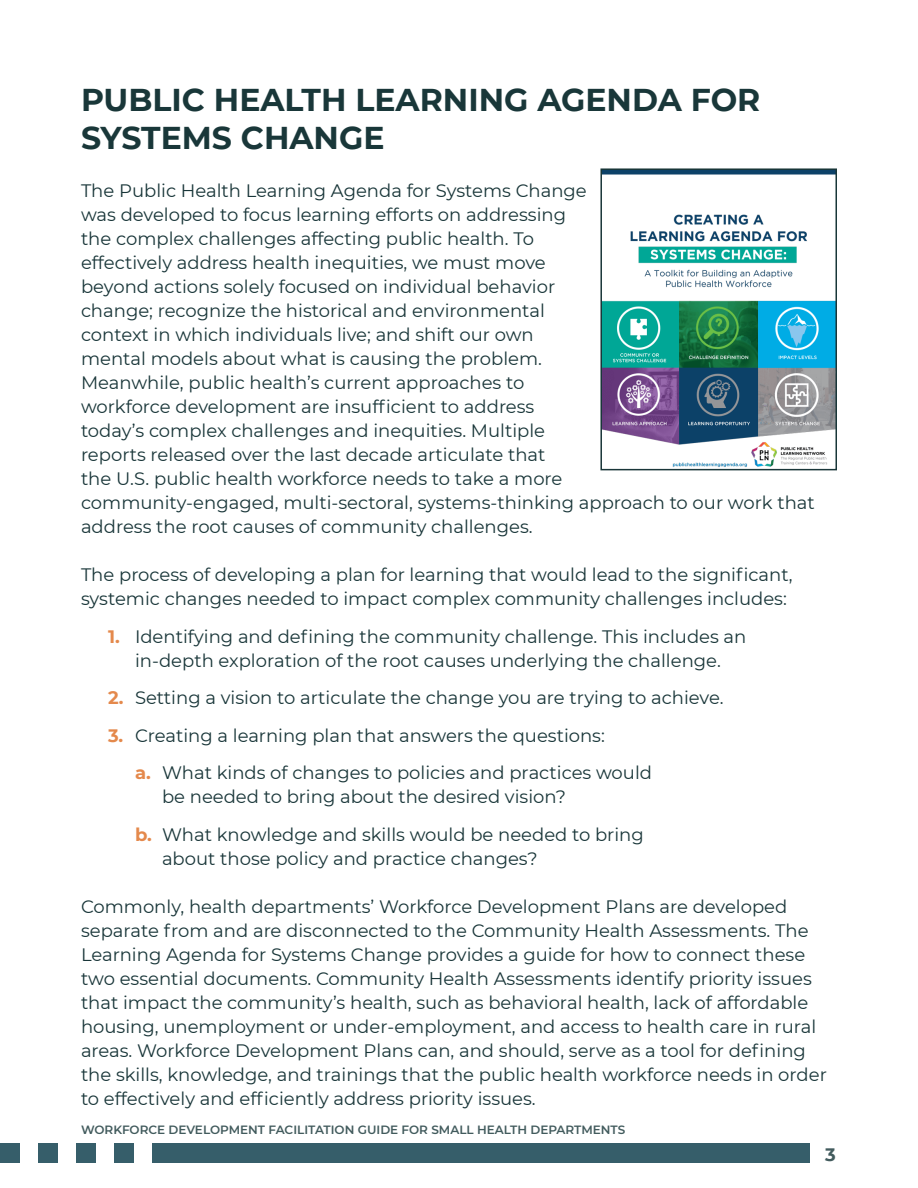
<style>
.page{position:relative;width:918px;height:1188px;background:#fff}
.page>*{position:absolute;margin:0;border:0;box-sizing:border-box;transform-origin:0 0}
.HEADER_2{font:700 31.5px/37.8px "Montserrat";color:#193739}
.t1{font:18px/24px "Montserrat";color:#193639}
.t2{font:700 18px "Montserrat";color:#425b5d}
.t3{font:600 12px "Montserrat";color:#425b5d}
.s1{font-weight:700;color:#e4894c}
</style>
<div class="page">
<div style="left:38px;top:1143px;width:19px;height:19px;background:#365e6a"></div>
<div style="left:0;top:1143px;width:19px;height:19px;background:#365e6a"></div>
<div style="left:76px;top:1143px;width:20px;height:19px;background:#365e6a"></div>
<div style="left:115px;top:1143px;width:19px;height:19px;background:#365e6a"></div>
<div style="left:153px;top:1143px;width:657px;height:19px;background:#365e6a"></div>
<img style="left:603px;top:171px;width:231px;height:296px">
<div style="left:600px;top:168px;width:237px;height:302px;border:2px solid #193639"></div>
<p class="HEADER_2" style="left:81px;top:80px;width:681px">PUBLIC HEALTH LEARNING AGENDA FOR<br>SYSTEMS CHANGE</p>
<p class="t1" style="left:81px;top:178px;width:735px">The Public Health Learning Agenda for Systems Change<br>was developed to focus learning efforts on addressing<br>the complex challenges affecting public health. To<br>effectively address health inequities, we must move<br>beyond actions solely focused on individual behavior<br>change; recognize the historical and environmental<br>context in which individuals live; and shift our own<br>mental models about what is causing the problem.<br>Meanwhile, public health’s current approaches to<br>workforce development are insufficient to address<br>today’s complex challenges and inequities. Multiple<br>reports released over the last decade articulate that<br>the U.S. public health workforce needs to take a more<br>community-engaged, multi-sectoral, systems-thinking approach to our work that address the root causes of community challenges.</p>
<p class="t1" style="left:81px;top:562px;width:713px">The process of developing a plan for learning that would lead to the significant, systemic changes needed to impact complex community challenges includes:</p>
<p class="t1" style="left:108px;top:624px;width:640px;text-align:center"><span class="s1">1.</span> Identifying and defining the community challenge. This includes an in-depth exploration of the root causes underlying the challenge.</p>
<p class="t1" style="left:108px;top:685px;width:617px"><span class="s1">2.</span> Setting a vision to articulate the change you are trying to achieve.</p>
<p class="t1" style="left:108px;top:723px;width:498px"><span class="s1">3.</span> Creating a learning plan that answers the questions:</p>
<p class="t1" style="left:162px;top:760px;width:492px;text-indent:-27px"><span class="s1">a.</span> What kinds of changes to policies and practices would be needed to bring about the desired vision?</p>
<p class="t1" style="left:162px;top:822px;width:483px;text-indent:-27px"><span class="s1">b.</span> What knowledge and skills would be needed to bring about those policy and practice changes?</p>
<p class="t1" style="left:81px;top:894px;width:747px">Commonly, health departments’ Workforce Development Plans are developed separate from and are disconnected to the Community Health Assessments. The Learning Agenda for Systems Change provides a guide for how to connect these two essential documents. Community Health Assessments identify priority issues that impact the community’s health, such as behavioral health, lack of affordable housing, unemployment or under-employment, and access to health care in rural areas. Workforce Development Plans can, and should, serve as a tool for defining the skills, knowledge, and trainings that the public health workforce needs in order to effectively and efficiently address priority issues.</p>
<p class="t3" style="left:81px;top:1122px;width:546px">WORKFORCE DEVELOPMENT FACILITATION GUIDE FOR SMALL HEALTH DEPARTMENTS</p>
<p class="t2" style="left:825px;top:1141px;width:12px">3</p>
</div>
